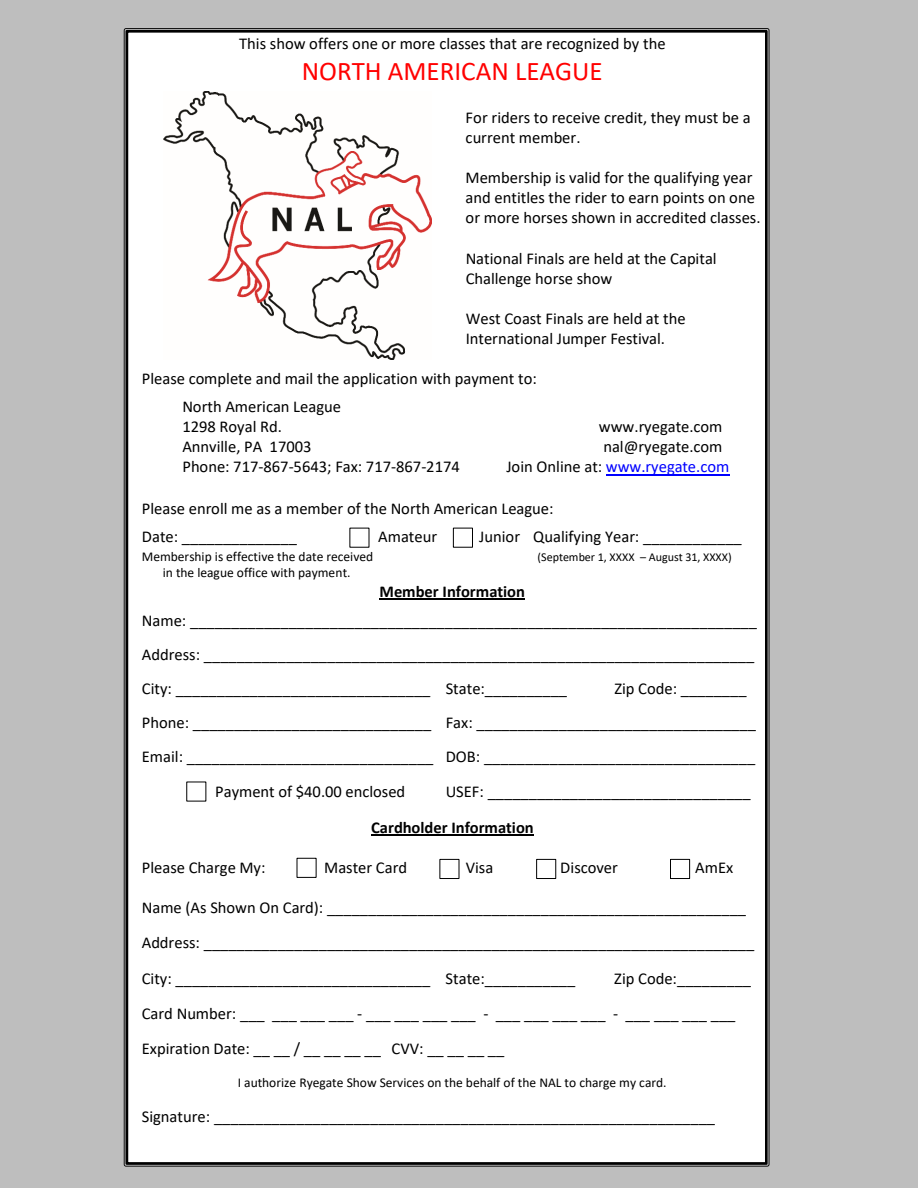
<style>
.page{position:relative;width:918px;height:1188px;background:#bebebe}
.page>*{position:absolute;margin:0;border:0;box-sizing:border-box;transform-origin:0 0}
.t1{font:27px "Calibri";color:#f00}
.t2{font:16.5px/20.1px "Calibri";color:#000}
.t3{font:700 16.5px "Calibri";letter-spacing:-.005em;color:#000}
.t4{font:16.5px "Calibri";color:#00f}
.t5{font:13.5px "Calibri";color:#000}
.t6{font:12px "Calibri";letter-spacing:-.005em;color:#000}
.s1{color:#000}
</style>
<div class="page">
<div style="left:124px;top:28px;width:646px;height:1139px;background:#fff"></div>
<img style="left:163px;top:91px;width:269px;height:269px">
<hr style="left:606px;top:474px;width:123px;height:1px;background:#00f">
<div style="left:453px;top:528px;width:20px;height:19px;border:1px solid #000"></div>
<hr style="left:380px;top:598px;width:145px;height:1px;background:#000">
<hr style="left:371px;top:834px;width:163px;height:1px;background:#000">
<div style="left:670px;top:859px;width:20px;height:20px;border:1px solid #000"></div>
<div style="left:440px;top:859px;width:19px;height:20px;border:1px solid #000"></div>
<div style="left:536px;top:859px;width:20px;height:20px;border:1px solid #000"></div>
<div style="left:297px;top:858px;width:19px;height:20px;border:1px solid #000"></div>
<p class="t2" style="left:239px;top:35px;width:428px">This show offers one or more classes that are recognized by the</p>
<h1 class="t1" style="left:302px;top:59px;width:302px">NORTH AMERICAN LEAGUE</h1>
<p class="t2" style="left:466px;top:108px;width:287px">For riders to receive credit, they must be a current member.</p>
<p class="t2" style="left:466px;top:169px;width:296px">Membership is valid for the qualifying year and entitles the rider to earn points on one or more horses shown in accredited classes.</p>
<p class="t2" style="left:466px;top:250px;width:253px">National Finals are held at the Capital<br>Challenge horse show</p>
<p class="t2" style="left:466px;top:310px;width:222px">West Coast Finals are held at the<br>International Jumper Festival.</p>
<p class="t2" style="left:182px;top:366px;width:356px;line-height:27.6px;text-indent:-40px">Please complete and mail the application with payment to:<br>North American League</p>
<p class="t2" style="left:182px;top:418px;width:101px">1298 Royal Rd.</p>
<p class="t2" style="left:599px;top:418px;width:125px">www.ryegate.com</p>
<p class="t2" style="left:182px;top:438px;width:131px">Annville, PA 17003</p>
<p class="t2" style="left:603px;top:438px;width:121px">nal@ryegate.com</p>
<p class="t2" style="left:182px;top:458px;width:279px">Phone: 717-867-5643; Fax: 717-867-2174</p>
<p class="t4" style="left:506px;top:460px;width:224px"><span class="s1">Join Online at:</span> www.ryegate.com</p>
<p class="t2" style="left:142px;top:497px;width:413px;line-height:27.6px">Please enroll me as a member of the North American League:<br>Date: ______________</p>
<p class="t2" style="left:378px;top:528px;width:61px">Amateur</p>
<p class="t2" style="left:479px;top:528px;width:264px">Junior Qualifying Year: ____________</p>
<p class="t5" style="left:142px;top:551px;width:233px">Membership is effective the date received</p>
<p class="t6" style="left:538px;top:552px;width:196px">(September 1, XXXX – August 31, XXXX)</p>
<p class="t5" style="left:163px;top:567px;width:189px">in the league office with payment.</p>
<p class="t3" style="left:380px;top:584px;width:147px">Member Information</p>
<p class="t2" style="left:142px;top:604px;width:617px;line-height:34.2px">Name: _____________________________________________________________________<br>Address: ___________________________________________________________________<br>City: _______________________________ State:__________</p>
<p class="t2" style="left:614px;top:680px;width:134px">Zip Code: ________</p>
<p class="t2" style="left:142px;top:714px;width:616px">Phone: _____________________________ Fax: __________________________________</p>
<p class="t2" style="left:142px;top:748px;width:615px">Email: ______________________________ DOB: _________________________________</p>
<p class="t2" style="left:215px;top:782px;width:192px">Payment of $40.00 enclosed</p>
<p class="t2" style="left:446px;top:782px;width:307px">USEF: ________________________________</p>
<p class="t3" style="left:371px;top:820px;width:164px">Cardholder Information</p>
<p class="t2" style="left:142px;top:859px;width:125px">Please Charge My:</p>
<p class="t2" style="left:324px;top:859px;width:84px">Master Card</p>
<p class="t2" style="left:466px;top:859px;width:29px">Visa</p>
<p class="t2" style="left:560px;top:859px;width:59px">Discover</p>
<p class="t2" style="left:695px;top:859px;width:40px">AmEx</p>
<p class="t2" style="left:142px;top:891px;width:614px;line-height:35.2px">Name (As Shown On Card): ___________________________________________________<br>Address: ___________________________________________________________________<br>City: _______________________________ State:___________</p>
<p class="t2" style="left:142px;top:962px;width:611px;line-height:35.2px;text-indent:473px">Zip Code:_________<br>Card Number: ___ ___ ___ ___ - ___ ___ ___ ___ - ___ ___ ___ ___ - ___ ___ ___ ___<br>Expiration Date: __ __ / __ __ __ __ CVV: __ __ __ __</p>
<p class="t5" style="left:238px;top:1077px;width:430px">I authorize Ryegate Show Services on the behalf of the NAL to charge my card.</p>
<p class="t2" style="left:142px;top:1108px;width:575px">Signature: _____________________________________________________________</p>
</div>
